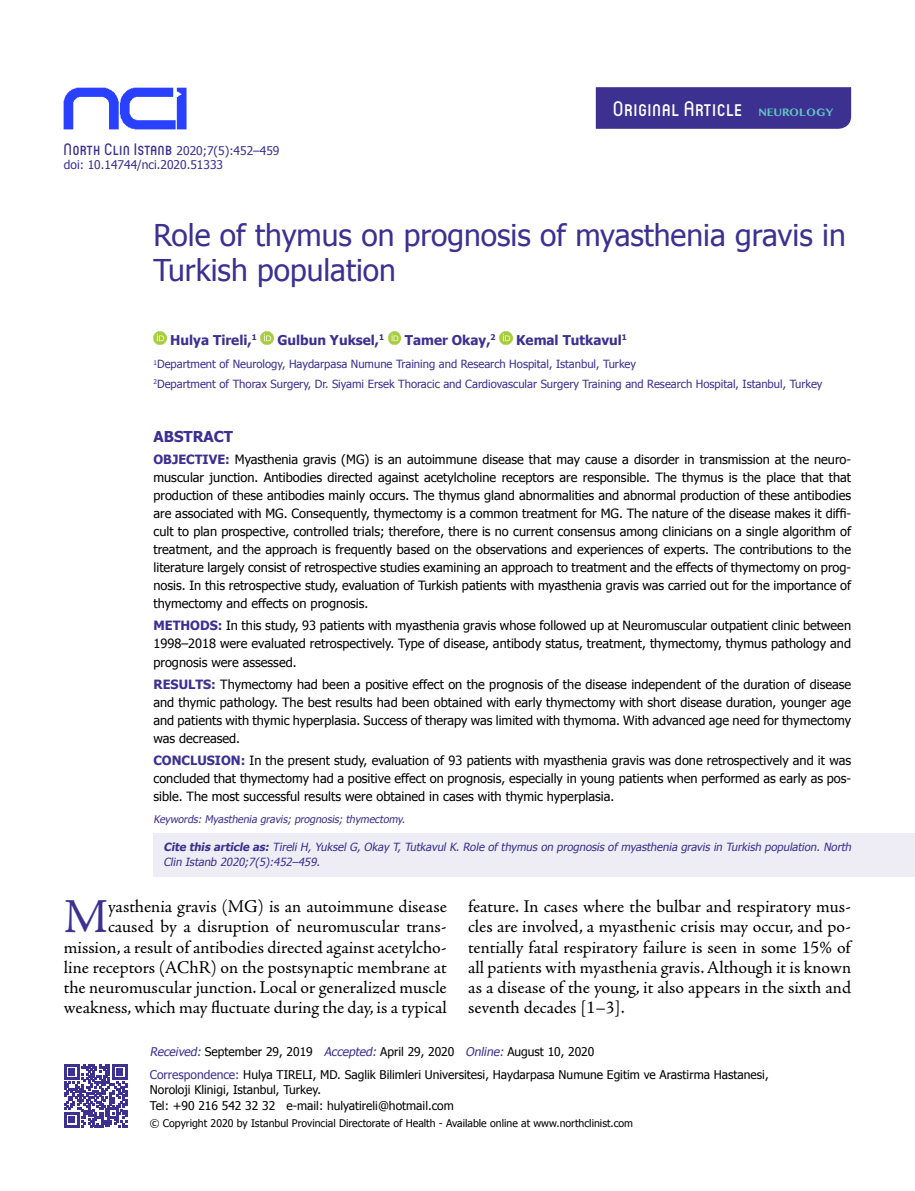
<style>
.page{position:relative;width:915px;height:1191px;background:#fff}
.page>*{position:absolute;margin:0;border:0;box-sizing:border-box;transform-origin:0 0}
.t1{font:48.9px "Adobe Jenson Pro";color:#3c3091}
.t2{font:30px/34.5px "Tahoma";color:#3c3091}
.t3{font:500 21px "Circula";letter-spacing:.055em;color:#fff}
.t4{font:18px/20.2px "Adobe Jenson Pro";letter-spacing:-.005em;color:#000;text-align:right}
.t5{font:700 15px "Tahoma";color:#3c3091}
.t6{font:700 13.5px "Tahoma";color:#3c3091}
.t7{font:12.75px/18px "Tahoma";color:#000;text-align:justify}
.t8{font:12px/23px "Tahoma";color:#000}
.t9{font:12px/14.4px "Tahoma";color:#3c3091}
.t10{font:11.25px/19.5px "Tahoma";color:#3c3091}
.t11{font:italic 11.25px/15px "Tahoma";color:#3c3091}
.t12{font:10.5px "Tahoma";color:#000}
.t13{font:italic 10.5px "Tahoma";color:#3c3091}
.s1{font-family:"Circula";font-weight:500;font-size:16.5px}
.s2{font-family:"Tamil MN";font-weight:700;font-size:11.25px;color:#62c6c1}
.s3{font-weight:700;color:#3c3091}
.s4{font-weight:700}
.s5{font-style:italic;color:#3c3091}
.s6{color:#3c3091}
</style>
<div class="page">
<svg style="left:153px;top:332px;width:13px;height:12px"></svg>
<svg style="left:260px;top:332px;width:13px;height:12px"></svg>
<svg style="left:388px;top:332px;width:12px;height:12px"></svg>
<svg style="left:499px;top:332px;width:13px;height:12px"></svg>
<img style="left:63px;top:87px;width:124px;height:42px">
<div style="left:595px;top:87px;width:255px;height:42px;background:#3c3091"></div>
<svg style="left:64px;top:1064px;width:63px;height:63px"></svg>
<div style="left:153px;top:833px;width:761px;height:43px;background:#eeedf5"></div>
<p class="t9" style="left:64px;top:143px;width:217px"><span class="s1">North Clin Istanb</span> 2020;7(5):452–459 doi: 10.14744/nci.2020.51333</p>
<h3 class="t3" style="left:613px;top:96px;width:222px">Orıgınal Article <span class="s2">NEUROLOGY</span></h3>
<h2 class="t2" style="left:153px;top:217px;width:693px">Role of thymus on prognosis of myasthenia gravis in<br>Turkish population</h2>
<p class="t6" style="left:170px;top:330px;width:88px">Hulya Tireli,<sup>1</sup></p>
<p class="t6" style="left:277px;top:330px;width:108px">Gulbun Yuksel,<sup>1</sup></p>
<p class="t6" style="left:404px;top:330px;width:92px">Tamer Okay,<sup>2</sup></p>
<p class="t6" style="left:516px;top:330px;width:112px">Kemal Tutkavul<sup>1</sup></p>
<p class="t10" style="left:153px;top:354px;width:670px"><sup>1</sup>Department of Neurology, Haydarpasa Numune Training and Research Hospital, Istanbul, Turkey<br><sup>2</sup>Department of Thorax Surgery, Dr. Siyami Ersek Thoracic and Cardiovascular Surgery Training and Research Hospital, Istanbul, Turkey</p>
<p class="t5" style="left:153px;top:426px;width:81px">ABSTRACT</p>
<p class="t7" style="left:153px;top:450px;width:699px"><span class="s3">OBJECTIVE:</span> Myasthenia gravis (MG) is an autoimmune disease that may cause a disorder in transmission at the neuro&shy;muscular junction. Antibodies directed against acetylcholine receptors are responsible. The thymus is the place that that production of these antibodies mainly occurs. The thymus gland abnormalities and abnormal production of these antibodies are associated with MG. Consequently, thymectomy is a common treatment for MG. The nature of the disease makes it diffi&shy;cult to plan prospective, controlled trials; therefore, there is no current consensus among clinicians on a single algorithm of treatment, and the approach is frequently based on the observations and experiences of experts. The contributions to the literature largely consist of retrospective studies examining an approach to treatment and the effects of thymectomy on prog&shy;nosis. In this retrospective study, evaluation of Turkish patients with myasthenia gravis was carried out for the importance of thymectomy and effects on prognosis.</p>
<p class="t7" style="left:153px;top:616px;width:699px"><span class="s3">METHODS:</span> In this study, 93 patients with myasthenia gravis whose followed up at Neuromuscular outpatient clinic between 1998–2018 were evaluated retrospectively. Type of disease, antibody status, treatment, thymectomy, thymus pathology and prognosis were assessed.</p>
<p class="t7" style="left:153px;top:674px;width:699px"><span class="s3">RESULTS:</span> Thymectomy had been a positive effect on the prognosis of the disease independent of the duration of disease and thymic pathology. The best results had been obtained with early thymectomy with short disease duration, younger age and patients with thymic hyperplasia. Success of therapy was limited with thymoma. With advanced age need for thymectomy was decreased.</p>
<p class="t7" style="left:153px;top:751px;width:699px"><span class="s3">CONCLUSION:</span> In the present study, evaluation of 93 patients with myasthenia gravis was done retrospectively and it was concluded that thymectomy had a positive effect on prognosis, especially in young patients when performed as early as pos&shy;sible. The most successful results were obtained in cases with thymic hyperplasia.</p>
<p class="t13" style="left:153px;top:812px;width:255px">Keywords: Myasthenia gravis; prognosis; thymectomy.</p>
<p class="t11" style="left:163px;top:839px;width:691px"><span class="s4">Cite this article as:</span> Tireli H, Yuksel G, Okay T, Tutkavul K. Role of thymus on prognosis of myasthenia gravis in Turkish population. North<br>Clin Istanb 2020;7(5):452–459.</p>
<p class="t4" style="left:64px;top:896px;width:384px">yasthenia gravis (MG) is an autoimmune disease caused by a disruption of neuromuscular trans&shy;mission, a result of antibodies directed against acetylcho&shy;line receptors (AChR) on the postsynaptic membrane at the neuromuscular junction. Local or generalized muscle weakness, which may fluctuate during the day, is a typical</p>
<p class="t4" style="left:468px;top:896px;width:384px;text-align:justify">feature. In cases where the bulbar and respiratory mus&shy;cles are involved, a myasthenic crisis may occur, and po&shy;tentially fatal respiratory failure is seen in some 15% of all patients with myasthenia gravis. Although it is known as a disease of the young, it also appears in the sixth and seventh decades [1–3].</p>
<h1 class="t1" style="left:64px;top:889px;width:46px">M</h1>
<p class="t8" style="left:150px;top:1040px;width:620px"><span class="s5">Received:</span> September 29, 2019 <span class="s5">Accepted:</span> April 29, 2020 <span class="s5">Online:</span> August 10, 2020<br><span class="s6">Correspondence:</span> Hulya TIRELI, MD. Saglik Bilimleri Universitesi, Haydarpasa Numune Egitim ve Arastirma Hastanesi,</p>
<p class="t8" style="left:150px;top:1080px;width:305px;line-height:16.5px">Noroloji Klinigi, Istanbul, Turkey.<br>Tel: +90 216 542 32 32 e-mail: hulyatireli@hotmail.com</p>
<p class="t12" style="left:150px;top:1116px;width:484px">© Copyright 2020 by Istanbul Provincial Directorate of Health - Available online at www.northclinist.com</p>
</div>
